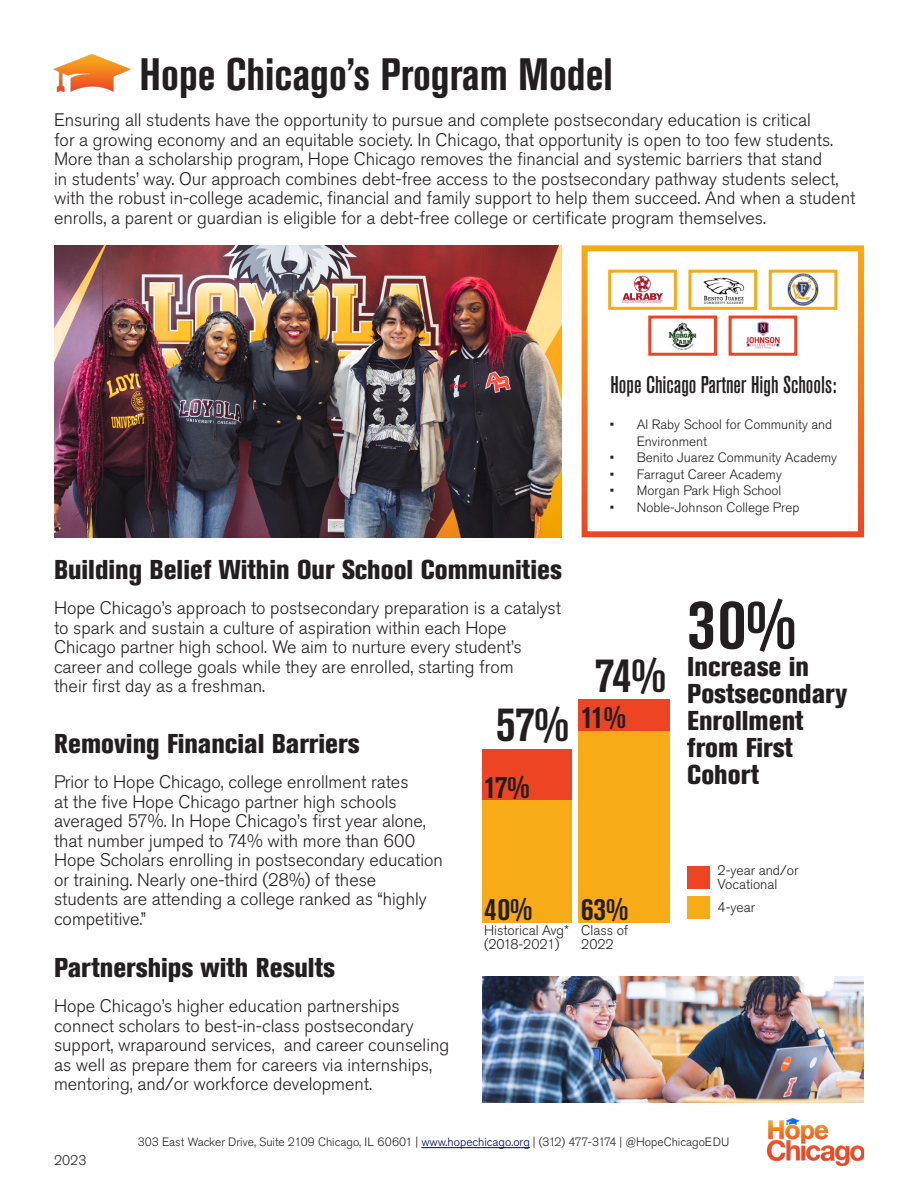
<style>
.page{position:relative;width:918px;height:1188px;background:#fff}
.page>*{position:absolute;margin:0;border:0;box-sizing:border-box;transform-origin:0 0}
.t1{font:70.5px "Akzidenz Grotesk Pro Bold Cn UFC";color:#231f20}
.t2{font:48.75px "Akzidenz Grotesk Pro Bold Cn UFC";color:#231f20}
.t3{font:45px "Akzidenz Grotesk Pro Bold Cn UFC";color:#231f20}
.t4{font:31.35px "Akzidenz Grotesk Pro Bold Cn UFC";letter-spacing:-.02em;color:#231f20}
.t5{font:27px/27px "Akzidenz Grotesk Pro X Bd Cn UFC";color:#231f20}
.t6{font:24px "Akzidenz Grotesk Pro Md Cn UFC";color:#231f20}
.t7{font:18px/19.5px "Akzidenz Grotesk Pro Light UFC";color:#231f20}
.t8{font:13.95px/14px "Akzidenz Grotesk Pro Light UFC";color:#231f20}
.t9{font:13.95px "Akzidenz Grotesk Pro Light UFC";letter-spacing:-.02em;color:#231f20}
.t10{font:13.5px/16.5px "Akzidenz Grotesk Pro Light UFC";color:#231f20}
.t11{font:12px "Akzidenz Grotesk Pro Light UFC";color:#231f20}
.s1{color:#000075}
</style>
<div class="page">
<img style="left:53px;top:54px;width:77px;height:37px">
<img style="left:54px;top:245px;width:507px;height:292px">
<div style="left:482px;top:749px;width:89px;height:174px;background:#ed4524"></div>
<div style="left:579px;top:699px;width:91px;height:32px;background:#ed4524"></div>
<div style="left:482px;top:800px;width:89px;height:123px;background:#f7ab17"></div>
<div style="left:579px;top:731px;width:91px;height:192px;background:#f7ab17"></div>
<div style="left:687px;top:896px;width:22px;height:22px;background:#f7ab17"></div>
<div style="left:687px;top:866px;width:22px;height:22px;background:#ed4524"></div>
<img style="left:621px;top:275px;width:42px;height:28px">
<img style="left:703px;top:277px;width:42px;height:27px">
<img style="left:787px;top:274px;width:32px;height:32px">
<div style="left:769px;top:270px;width:68px;height:40px;border:3px solid #f7ab17"></div>
<img style="left:668px;top:322px;width:29px;height:29px">
<div style="left:648px;top:316px;width:69px;height:40px;border:3px solid #ed4524"></div>
<img style="left:746px;top:321px;width:34px;height:28px">
<div style="left:729px;top:316px;width:68px;height:40px;border:3px solid #ed4524"></div>
<div style="left:608px;top:270px;width:69px;height:40px;border:3px solid #f7ab17"></div>
<div style="left:688px;top:270px;width:69px;height:40px;border:3px solid #f7ab17"></div>
<hr style="left:421px;top:1147px;width:109px;height:1px;background:#000075">
<img style="left:767px;top:1119px;width:97px;height:46px">
<img style="left:482px;top:977px;width:382px;height:126px">
<h1 class="t3" style="left:140px;top:45px;width:475px">Hope Chicago’s Program Model</h1>
<p class="t7" style="left:54px;top:110px;width:803px">Ensuring all students have the opportunity to pursue and complete postsecondary education is critical<br>for a growing economy and an equitable society. In Chicago, that opportunity is open to too few students.<br>More than a scholarship program, Hope Chicago removes the financial and systemic barriers that stand<br>in students’ way. Our approach combines debt-free access to the postsecondary pathway students select, with the robust in-college academic, financial and family support to help them succeed. And when a student enrolls, a parent or guardian is eligible for a debt-free college or certificate program themselves.</p>
<p class="t6" style="left:610px;top:369px;width:228px">Hope Chicago Partner High Schools:</p>
<p class="t10" style="left:637px;top:416px;width:197px;text-indent:-27px">• Al Raby School for Community and<br>Environment</p>
<p class="t10" style="left:610px;top:449px;width:229px">• Benito Juarez Community Academy</p>
<p class="t10" style="left:610px;top:466px;width:174px">• Farragut Career Academy</p>
<p class="t10" style="left:610px;top:482px;width:173px">• Morgan Park High School</p>
<p class="t10" style="left:610px;top:499px;width:191px">• Noble-Johnson College Prep</p>
<h2 class="t5" style="left:54px;top:556px;width:509px">Building Belief Within Our School Communities</h2>
<p class="t7" style="left:54px;top:598px;width:509px">Hope Chicago’s approach to postsecondary preparation is a catalyst to spark and sustain a culture of aspiration within each Hope Chicago partner high school. We aim to nurture every student’s career and college goals while they are enrolled, starting from</p>
<p class="t7" style="left:54px;top:676px;width:213px">their first day as a freshman.</p>
<h1 class="t2" style="left:595px;top:644px;width:73px">74%</h1>
<h2 class="t4" style="left:581px;top:697px;width:46px">11%</h2>
<h1 class="t2" style="left:496px;top:693px;width:75px">57%</h1>
<h2 class="t5" style="left:54px;top:730px;width:307px">Removing Financial Barriers</h2>
<p class="t7" style="left:54px;top:772px;width:390px">Prior to Hope Chicago, college enrollment rates<br>at the five Hope Chicago partner high schools averaged 57%. In Hope Chicago’s first year alone, that number jumped to 74% with more than 600<br>Hope Scholars enrolling in postsecondary education or training. Nearly one-third (28%) of these students are attending a college ranked as “highly competitive.”</p>
<h2 class="t4" style="left:484px;top:767px;width:47px">17%</h2>
<h2 class="t4" style="left:484px;top:889px;width:50px">40%</h2>
<h2 class="t4" style="left:581px;top:889px;width:48px">63%</h2>
<p class="t8" style="left:484px;top:923px;width:87px">Historical Avg*</p>
<p class="t9" style="left:484px;top:935px;width:77px">(2018-2021)</p>
<p class="t8" style="left:581px;top:923px;width:49px">Class of<br>2022</p>
<h2 class="t5" style="left:54px;top:954px;width:282px">Partnerships with Results</h2>
<p class="t7" style="left:54px;top:996px;width:397px">Hope Chicago’s higher education partnerships connect scholars to best-in-class postsecondary support, wraparound services, and career counseling as well as prepare them for careers via internships, mentoring, and/or workforce development.</p>
<h2 class="t1" style="left:687px;top:579px;width:110px">30%</h2>
<h2 class="t5" style="left:687px;top:652px;width:161px">Increase in<br>Postsecondary</h2>
<h2 class="t5" style="left:687px;top:706px;width:118px">Enrollment</h2>
<h2 class="t5" style="left:687px;top:733px;width:107px">from First</h2>
<h2 class="t5" style="left:687px;top:760px;width:74px">Cohort</h2>
<p class="t8" style="left:718px;top:864px;width:82px">2-year and/or</p>
<p class="t8" style="left:718px;top:877px;width:61px">Vocational</p>
<p class="t8" style="left:718px;top:900px;width:39px">4-year</p>
<p class="t8" style="left:54px;top:1153px;width:34px">2023</p>
<p class="t11" style="left:138px;top:1134px;width:593px">303 East Wacker Drive, Suite 2109 Chicago, IL 60601 | <span class="s1">www.hopechicago.org</span> | (312) 477-3174 | @HopeChicagoEDU</p>
</div>
